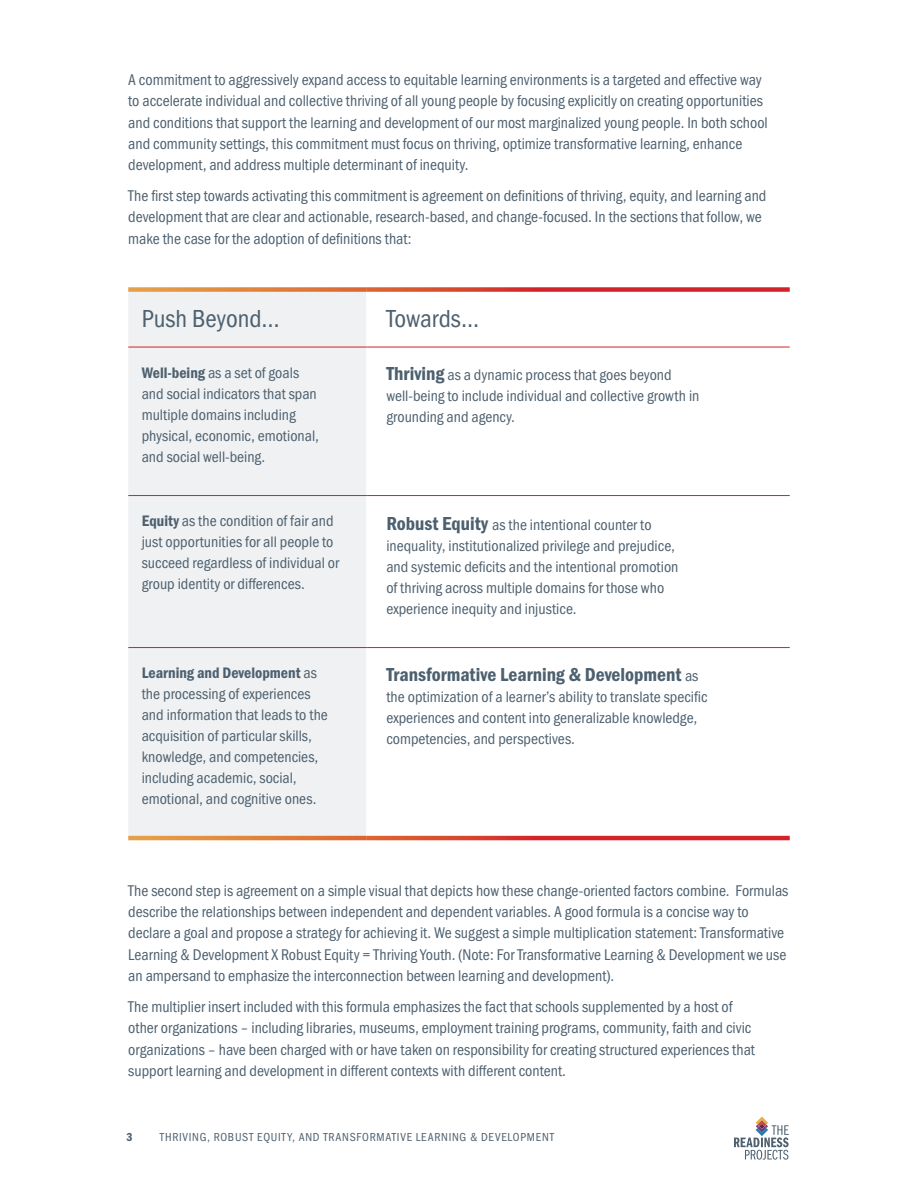
<style>
.page{position:relative;width:918px;height:1188px;background:#fff}
.page>*{position:absolute;margin:0;border:0;box-sizing:border-box;transform-origin:0 0}
.body{font:25.5px "Franklin Gothic URW Cond";color:#4d606f}
.body-2{font:19.5px "Franklin Gothic URW Con Dem";color:#4d606f}
.body-3{font:16.05px/21.5px "Franklin Gothic URW Cond";color:#4d606f}
.body-4{font:15.75px/21px "Franklin Gothic URW Cond";color:#4d606f}
.t1{font:12px "Franklin Gothic URW Cond";letter-spacing:.06em;color:#4d606f}
.t2{font:12px "Franklin Gothic URW Con Dem";color:#4d606f}
.s1{font-family:"Franklin Gothic URW Con Dem"}
.s2{font-family:"Franklin Gothic URW Con Dem";font-size:19.5px}
.s3{font-family:"Franklin Gothic URW Cond";font-size:15.75px}
</style>
<div class="page">
<svg style="left:734px;top:1117px;width:55px;height:43px"></svg>
<div style="left:128px;top:292px;width:238px;height:544px;background:#eff1f2"></div>
<hr style="left:128px;top:495px;width:238px;height:1px;background:#d2232a">
<hr style="left:366px;top:495px;width:424px;height:1px;background:#d2232a">
<hr style="left:128px;top:647px;width:238px;height:1px;background:#d2232a">
<hr style="left:366px;top:647px;width:424px;height:1px;background:#d2232a">
<svg style="left:128px;top:287px;width:238px;height:5px"></svg>
<svg style="left:366px;top:287px;width:424px;height:5px;background:#d84540"></svg>
<svg style="left:128px;top:836px;width:238px;height:4px"></svg>
<svg style="left:366px;top:836px;width:424px;height:4px;background:#d4312b"></svg>
<hr style="left:128px;top:347px;width:238px;height:1px;background:#d2232a">
<hr style="left:366px;top:347px;width:424px;height:1px;background:#d2232a">
<p class="body-3" style="left:128px;top:68px;width:641px">A commitment to aggressively expand access to equitable learning environments is a targeted and effective way to accelerate individual and collective thriving of all young people by focusing explicitly on creating opportunities and conditions that support the learning and development of our most marginalized young people. In both school and community settings, this commitment must focus on thriving, optimize transformative learning, enhance development, and address multiple determinant of inequity.</p>
<p class="body-3" style="left:128px;top:184px;width:640px">The first step towards activating this commitment is agreement on definitions of thriving, equity, and learning and development that are clear and actionable, research-based, and change-focused. In the sections that follow, we make the case for the adoption of definitions that:</p>
<p class="body" style="left:142px;top:300px;width:140px">Push Beyond…</p>
<p class="body" style="left:386px;top:300px;width:94px">Towards...</p>
<p class="body-4" style="left:142px;top:361px;width:179px"><span class="s1">Well-being</span> as a set of goals and social indicators that span multiple domains including physical, economic, emotional, and social well-being.</p>
<p class="body-4" style="left:386px;top:364px;width:315px"><span class="s2">Thriving</span> as a dynamic process that goes beyond well-being to include individual and collective growth in grounding and agency.</p>
<p class="body-4" style="left:142px;top:510px;width:199px"><span class="s1">Equity</span> as the condition of fair and just opportunities for all people to succeed regardless of individual or group identity or differences.</p>
<p class="body-4" style="left:386px;top:513px;width:294px"><span class="s2">Robust Equity</span> as the intentional counter to inequality, institutionalized privilege and prejudice, and systemic deficits and the intentional promotion of thriving across multiple domains for those who experience inequity and injustice.</p>
<p class="body-4" style="left:142px;top:662px;width:188px"><span class="s1">Learning and Development</span> as the processing of experiences and information that leads to the acquisition of particular skills, knowledge, and competencies, including academic, social, emotional, and cognitive ones.</p>
<p class="body-2" style="left:386px;top:661px;width:314px">Transformative Learning &amp; Development <span class="s3">as</span></p>
<p class="body-4" style="left:386px;top:685px;width:323px">the optimization of a learner’s ability to translate specific experiences and content into generalizable knowledge, competencies, and perspectives.</p>
<p class="body-3" style="left:128px;top:878px;width:662px">The second step is agreement on a simple visual that depicts how these change-oriented factors combine. Formulas describe the relationships between independent and dependent variables. A good formula is a concise way to declare a goal and propose a strategy for achieving it. We suggest a simple multiplication statement: Transformative Learning &amp; Development X Robust Equity = Thriving Youth. (Note: For Transformative Learning &amp; Development we use an ampersand to emphasize the interconnection between learning and development).</p>
<p class="body-3" style="left:128px;top:995px;width:628px">The multiplier insert included with this formula emphasizes the fact that schools supplemented by a host of other organizations – including libraries, museums, employment training programs, community, faith and civic organizations – have been charged with or have taken on responsibility for creating structured experiences that</p>
<p class="body-4" style="left:128px;top:1059px;width:439px">support learning and development in different contexts with different content.</p>
<p class="t2" style="left:126px;top:1129px;width:8px">3</p>
<p class="t1" style="left:160px;top:1128px;width:396px">THRIVING, ROBUST EQUITY, AND TRANSFORMATIVE LEARNING &amp; DEVELOPMENT</p>
</div>
